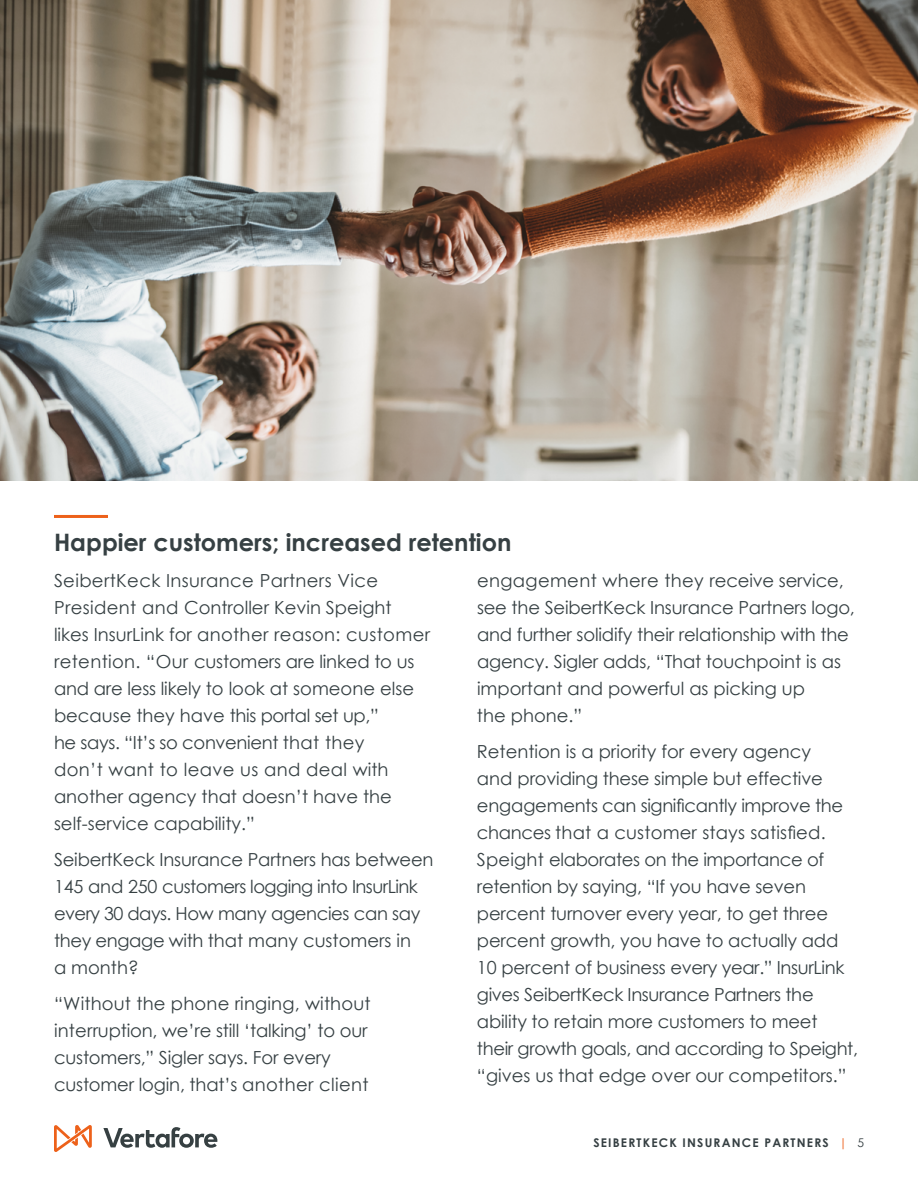
<style>
.page{position:relative;width:918px;height:1188px;background:#fff}
.page>*{position:absolute;margin:0;border:0;box-sizing:border-box;transform-origin:0 0}
.t1{font:700 24px "Century Gothic";color:#364043}
.t2{font:18px/27px "Century Gothic";letter-spacing:-.01em;color:#364043}
.t3{font:700 12px "Century Gothic";letter-spacing:.1em;color:#364043}
.s1{font-weight:400;color:#ed601a}
.s2{font-weight:400}
</style>
<div class="page">
<hr style="left:54px;top:515px;width:54px;height:3px;background:#ed611a">
<img style="left:0;top:0;width:918px;height:480px">
<svg style="left:54px;top:1125px;width:38px;height:27px"></svg>
<svg style="left:103px;top:1127px;width:114px;height:21px"></svg>
<h1 class="t1" style="left:54px;top:524px;width:459px">Happier customers; increased retention</h1>
<p class="t2" style="left:54px;top:567px;width:378px">SeibertKeck Insurance Partners Vice President and Controller Kevin Speight likes InsurLink for another reason: customer retention. “Our customers are linked to us and are less likely to look at someone else because they have this portal set up,”<br>he says. “It’s so convenient that they<br>don’t want to leave us and deal with another agency that doesn’t have the self-service capability.”</p>
<p class="t2" style="left:54px;top:846px;width:381px">SeibertKeck Insurance Partners has between 145 and 250 customers logging into InsurLink every 30 days. How many agencies can say they engage with that many customers in<br>a month?</p>
<p class="t2" style="left:54px;top:990px;width:318px">“Without the phone ringing, without interruption, we’re still ‘talking’ to our customers,” Sigler says. For every customer login, that’s another client</p>
<p class="t2" style="left:477px;top:567px;width:379px">engagement where they receive service, see the SeibertKeck Insurance Partners logo, and further solidify their relationship with the agency. Sigler adds, “That touchpoint is as important and powerful as picking up<br>the phone.”</p>
<p class="t2" style="left:477px;top:738px;width:383px">Retention is a priority for every agency<br>and providing these simple but effective engagements can significantly improve the chances that a customer stays satisfied.<br>Speight elaborates on the importance of retention by saying, “If you have seven percent turnover every year, to get three percent growth, you have to actually add 10 percent of business every year.” InsurLink gives SeibertKeck Insurance Partners the ability to retain more customers to meet their growth goals, and according to Speight, “gives us that edge over our competitors.”</p>
<p class="t3" style="left:593px;top:1134px;width:272px">SEIBERTKECK INSURANCE PARTNERS <span class="s1">|</span> <span class="s2">5</span></p>
</div>
